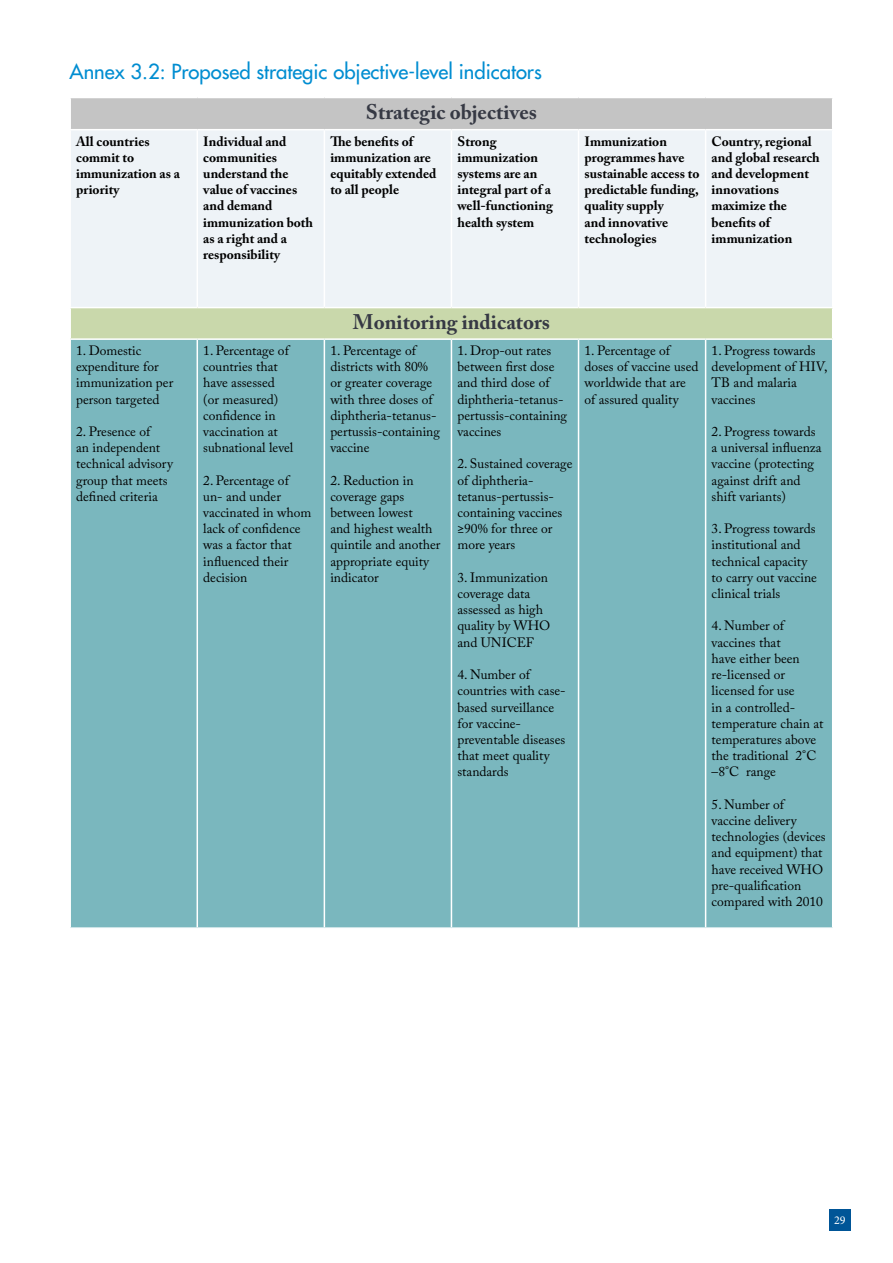
<style>
.page{position:relative;width:893px;height:1263px;background:#fff}
.page>*{position:absolute;margin:0;border:0;box-sizing:border-box;transform-origin:0 0}
.t1{font:700 21px "Adobe Caslon Pro";color:#363944}
.t2{font:20.25px "Futura LT";color:#008dd1}
.t3{font:13.5px/16.2px "Adobe Caslon Pro";color:#000}
.t4{font:700 13.5px/16.2px "Adobe Caslon Pro";color:#000}
.t5{font:12px "Minion Pro";color:#fff}
</style>
<div class="page">
<div style="left:829px;top:1210px;width:21px;height:21px;background:#005597"></div>
<div style="left:70px;top:97px;width:763px;height:33px;background:#c4c4c4"></div>
<div style="left:71px;top:131px;width:761px;height:176px;background:#eef3f7"></div>
<div style="left:70px;top:308px;width:763px;height:31px;background:#c9d8ab"></div>
<div style="left:71px;top:340px;width:761px;height:587px;background:#7ab7be"></div>
<hr style="left:69px;top:97px;width:128px;height:1px;background:#fff">
<hr style="left:69px;top:98px;width:2px;height:31px;background:#fff">
<hr style="left:197px;top:97px;width:127px;height:1px;background:#fff">
<hr style="left:324px;top:97px;width:127px;height:1px;background:#fff">
<hr style="left:451px;top:97px;width:127px;height:1px;background:#fff">
<hr style="left:578px;top:97px;width:128px;height:1px;background:#fff">
<hr style="left:706px;top:97px;width:127px;height:1px;background:#fff">
<hr style="left:832px;top:98px;width:1px;height:31px;background:#fff">
<hr style="left:69px;top:129px;width:128px;height:1px;background:#fff">
<hr style="left:197px;top:129px;width:127px;height:1px;background:#fff">
<hr style="left:197px;top:130px;width:1px;height:177px;background:#fff">
<hr style="left:324px;top:129px;width:127px;height:1px;background:#fff">
<hr style="left:324px;top:130px;width:1px;height:177px;background:#fff">
<hr style="left:451px;top:129px;width:127px;height:1px;background:#fff">
<hr style="left:451px;top:130px;width:1px;height:177px;background:#fff">
<hr style="left:578px;top:129px;width:128px;height:1px;background:#fff">
<hr style="left:578px;top:130px;width:1px;height:177px;background:#fff">
<hr style="left:706px;top:129px;width:127px;height:1px;background:#fff">
<hr style="left:705px;top:130px;width:1px;height:177px;background:#fff">
<hr style="left:69px;top:308px;width:2px;height:30px;background:#fff">
<hr style="left:832px;top:308px;width:1px;height:30px;background:#fff">
<hr style="left:69px;top:338px;width:128px;height:2px;background:#fff">
<hr style="left:197px;top:338px;width:127px;height:2px;background:#fff">
<hr style="left:197px;top:340px;width:1px;height:587px;background:#fff">
<hr style="left:324px;top:338px;width:127px;height:2px;background:#fff">
<hr style="left:324px;top:340px;width:1px;height:587px;background:#fff">
<hr style="left:451px;top:338px;width:127px;height:2px;background:#fff">
<hr style="left:451px;top:340px;width:1px;height:587px;background:#fff">
<hr style="left:578px;top:338px;width:128px;height:2px;background:#fff">
<hr style="left:578px;top:340px;width:1px;height:587px;background:#fff">
<hr style="left:706px;top:338px;width:127px;height:2px;background:#fff">
<hr style="left:705px;top:340px;width:1px;height:587px;background:#fff">
<h2 class="t2" style="left:69px;top:58px;width:474px">Annex 3.2: Proposed strategic objective-level indicators</h2>
<h1 class="t1" style="left:366px;top:99px;width:173px">Strategic objectives</h1>
<p class="t4" style="left:76px;top:133px;width:105px">All countries commit to immunization as a priority</p>
<p class="t4" style="left:203px;top:133px;width:111px">Individual and communities understand the value of vaccines and demand immunization both as a right and a responsibility</p>
<p class="t4" style="left:330px;top:133px;width:108px">The benefits of immunization are equitably extended to all people</p>
<p class="t4" style="left:457px;top:133px;width:97px">Strong immunization systems are an integral part of a well-functioning health system</p>
<p class="t4" style="left:585px;top:133px;width:116px">Immunization programmes have sustainable access to predictable funding, quality supply<br>and innovative technologies</p>
<p class="t4" style="left:712px;top:133px;width:110px">Country, regional and global research and development innovations maximize the benefits of immunization</p>
<p class="t3" style="left:76px;top:342px;width:99px">1. Domestic expenditure for immunization per person targeted</p>
<p class="t3" style="left:76px;top:423px;width:98px">2. Presence of<br>an independent technical advisory group that meets defined criteria</p>
<p class="t3" style="left:203px;top:342px;width:92px">1. Percentage of countries that have assessed (or measured) confidence in vaccination at subnational level</p>
<p class="t3" style="left:203px;top:472px;width:109px">2. Percentage of un- and under vaccinated in whom lack of confidence was a factor that influenced their decision</p>
<h1 class="t1" style="left:353px;top:309px;width:199px">Monitoring indicators</h1>
<p class="t3" style="left:330px;top:342px;width:111px">1. Percentage of districts with 80% or greater coverage with three doses of diphtheria-tetanus&shy;pertussis-containing vaccine</p>
<p class="t3" style="left:330px;top:472px;width:112px">2. Reduction in coverage gaps between lowest<br>and highest wealth quintile and another appropriate equity indicator</p>
<p class="t3" style="left:457px;top:342px;width:111px">1. Drop-out rates between first dose and third dose of diphtheria-tetanus&shy;pertussis-containing vaccines</p>
<p class="t3" style="left:457px;top:456px;width:117px">2. Sustained coverage of diphtheria&shy;tetanus-pertussis&shy;containing vaccines ≥90% for three or more years</p>
<p class="t3" style="left:457px;top:569px;width:94px">3. Immunization coverage data assessed as high quality by WHO and UNICEF</p>
<p class="t3" style="left:457px;top:666px;width:110px">4. Number of countries with case&shy;based surveillance for vaccine&shy;preventable diseases that meet quality standards</p>
<p class="t3" style="left:585px;top:342px;width:115px">1. Percentage of doses of vaccine used worldwide that are of assured quality</p>
<p class="t3" style="left:712px;top:342px;width:117px">1. Progress towards development of HIV,<br>TB and malaria vaccines</p>
<p class="t3" style="left:712px;top:423px;width:112px">2. Progress towards a universal influenza vaccine (protecting against drift and shift variants)</p>
<p class="t3" style="left:712px;top:520px;width:107px">3. Progress towards institutional and technical capacity to carry out vaccine clinical trials</p>
<p class="t3" style="left:712px;top:618px;width:113px">4. Number of vaccines that<br>have either been re-licensed or licensed for use<br>in a controlled&shy;temperature chain at temperatures above the traditional 2°C –8°C range</p>
<p class="t3" style="left:712px;top:796px;width:116px">5. Number of vaccine delivery technologies (devices and equipment) that have received WHO pre-qualification compared with 2010</p>
<p class="t5" style="left:834px;top:1212px;width:13px">29</p>
</div>
